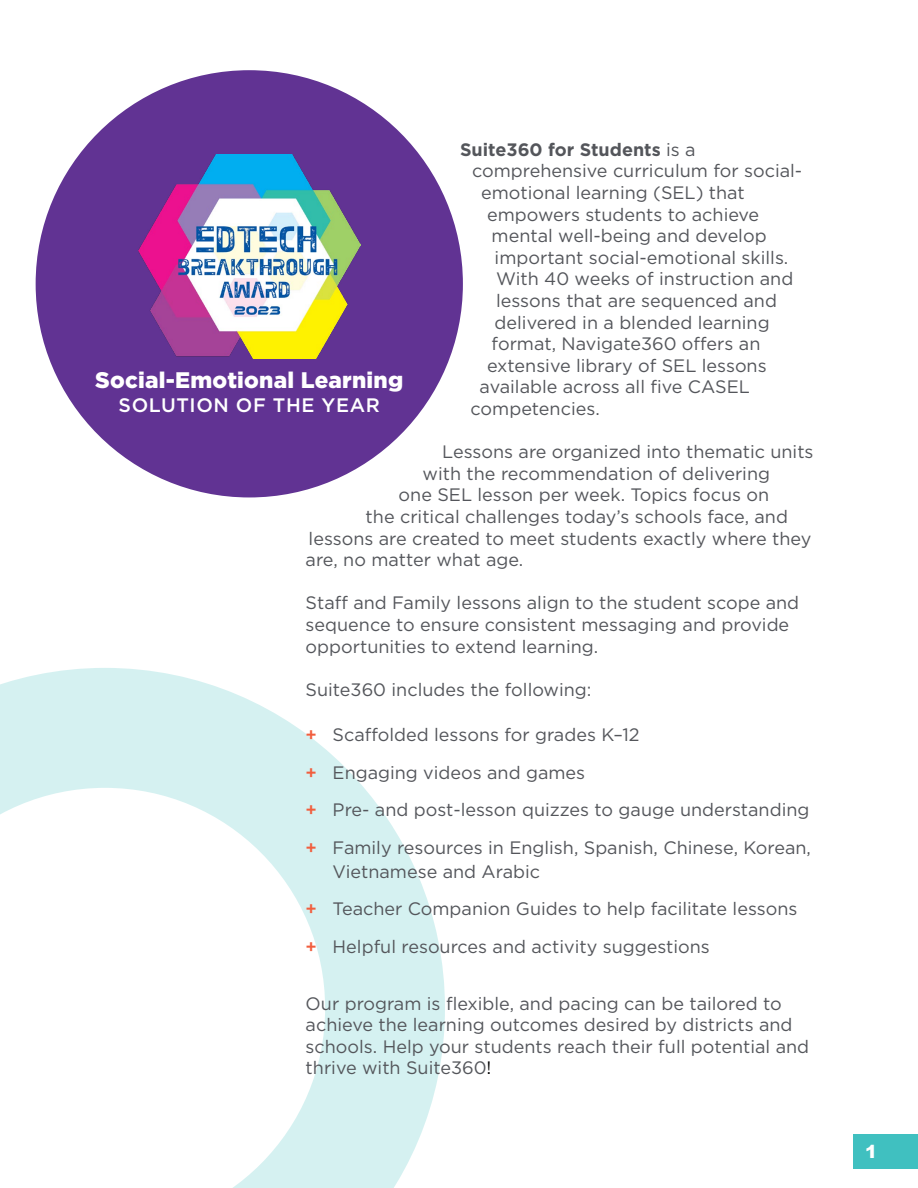
<style>
.page{position:relative;width:918px;height:1188px;background:#fff}
.page>*{position:absolute;margin:0;border:0;box-sizing:border-box;transform-origin:0 0}
.t1{font:900 22.5px "Gotham";letter-spacing:.01em;color:#fff}
.t2{font:500 19.5px "Gotham";letter-spacing:.03em;color:#fff}
.t3{font:18px/21.6px "Gotham";color:#54565b}
.t4{font:700 18px "Gotham";color:#54565b}
.t5{font:900 18px "Arial";color:#fff}
.s1{font-weight:400}
.s2{font-weight:500;color:#f15e3e}
.s3{color:#000}
</style>
<div class="page">
<div style="left:853px;top:1134px;width:65px;height:35px;background:#40c0c0"></div>
<svg style="left:0;top:668px;width:445px;height:520px"></svg>
<div style="left:36px;top:70px;width:427px;height:427px;background:#613393;border-radius:50%"></div>
<img style="left:138px;top:154px;width:223px;height:204px">
<p class="t4" style="left:460px;top:138px;width:237px">Suite360 for Students <span class="s1">is a</span></p>
<p class="t3" style="left:472px;top:160px;width:332px">comprehensive curriculum for social-</p>
<p class="t3" style="left:481px;top:182px;width:265px">emotional learning (SEL) that</p>
<p class="t3" style="left:487px;top:203px;width:274px">empowers students to achieve</p>
<p class="t3" style="left:492px;top:225px;width:277px">mental well-being and develop</p>
<p class="t3" style="left:495px;top:246px;width:295px">important social-emotional skills.</p>
<p class="t3" style="left:496px;top:268px;width:299px">With 40 weeks of instruction and</p>
<p class="t3" style="left:496px;top:290px;width:282px">lessons that are sequenced and</p>
<p class="t3" style="left:495px;top:311px;width:277px">delivered in a blended learning</p>
<p class="t3" style="left:492px;top:333px;width:270px">format, Navigate360 offers an</p>
<p class="t3" style="left:487px;top:354px;width:281px">extensive library of SEL lessons</p>
<p class="t3" style="left:480px;top:376px;width:272px">available across all five CASEL</p>
<p class="t3" style="left:471px;top:398px;width:131px">competencies.</p>
<p class="t3" style="left:442px;top:441px;width:373px">Lessons are organized into thematic units</p>
<p class="t3" style="left:423px;top:462px;width:349px">with the recommendation of delivering</p>
<p class="t3" style="left:399px;top:484px;width:372px">one SEL lesson per week. Topics focus on</p>
<p class="t3" style="left:366px;top:506px;width:424px">the critical challenges today’s schools face, and</p>
<p class="t3" style="left:309px;top:527px;width:504px">lessons are created to meet students exactly where they</p>
<p class="t3" style="left:306px;top:549px;width:219px">are, no matter what age.</p>
<p class="t3" style="left:306px;top:592px;width:495px">Staff and Family lessons align to the student scope and sequence to ensure consistent messaging and provide opportunities to extend learning.</p>
<p class="t3" style="left:306px;top:678px;width:287px">Suite360 includes the following:</p>
<p class="t3" style="left:306px;top:716px;width:507px;line-height:37.5px"><span class="s2">+</span> Scaffolded lessons for grades K–12<br><span class="s2">+</span> Engaging videos and games<br><span class="s2">+</span> Pre- and post-lesson quizzes to gauge understanding <span class="s2">+</span> Family resources in English, Spanish, Chinese, Korean,</p>
<p class="t3" style="left:306px;top:852px;width:493px;line-height:37.5px;text-indent:27px">Vietnamese and Arabic<br><span class="s2">+</span> Teacher Companion Guides to help facilitate lessons <span class="s2">+</span> Helpful resources and activity suggestions</p>
<p class="t1" style="left:95px;top:365px;width:310px">Social-Emotional Learning</p>
<p class="t2" style="left:119px;top:392px;width:263px">SOLUTION OF THE YEAR</p>
<p class="t3" style="left:306px;top:992px;width:505px">Our program is flexible, and pacing can be tailored to achieve the learning outcomes desired by districts and schools. Help your students reach their full potential and thrive with Suite360<span class="s3">!</span></p>
<p class="t5" style="left:865px;top:1138px;width:14px">1</p>
</div>
